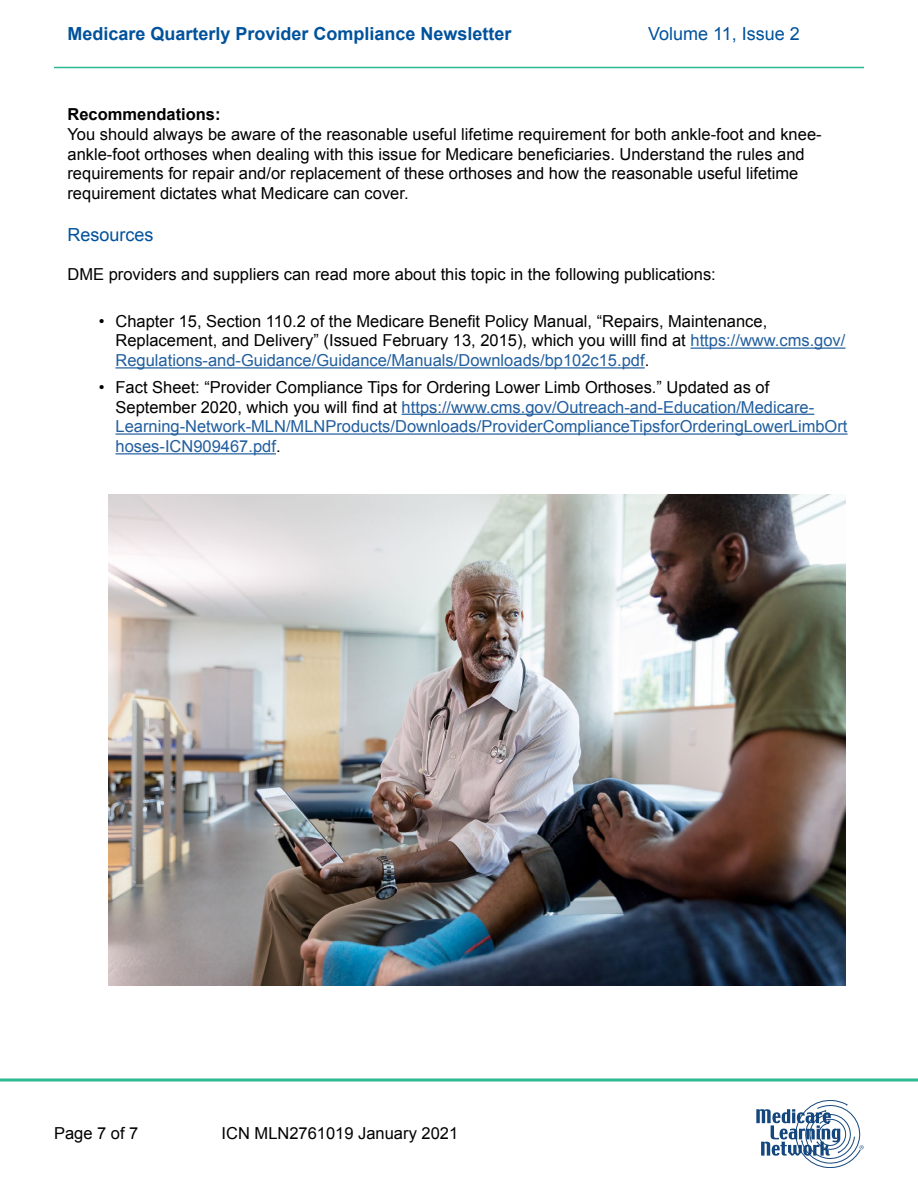
<style>
.page{position:relative;width:918px;height:1188px;background:#fff}
.page>*{position:absolute;margin:0;border:0;box-sizing:border-box;transform-origin:0 0}
.t1{font:700 18px "Arial";color:#00529c}
.t2{font:18px "Arial";color:#00529c}
.Paragraph_Text{font:16.5px/19.8px "Arial";color:#000}
.t3{font:16.5px/19.8px "Arial";color:#215e9e}
.Paragraph_Text-2{font:700 16.5px "Arial";color:#000}
.s1{color:#215e9e}
.s2{color:#000}
</style>
<div class="page">
<hr style="left:54px;top:67px;width:810px;height:1px;background:#2bb892">
<svg style="left:756px;top:1100px;width:108px;height:68px"></svg>
<svg style="left:0;top:1078px;width:918px;height:4px;background:#5fc9ad"></svg>
<hr style="left:691px;top:348px;width:154px;height:1px;background:#215e9e">
<hr style="left:116px;top:367px;width:529px;height:2px;background:#215e9e">
<hr style="left:402px;top:414px;width:412px;height:1px;background:#215e9e">
<hr style="left:116px;top:433px;width:732px;height:2px;background:#215e9e">
<hr style="left:116px;top:453px;width:160px;height:1px;background:#215e9e">
<img style="left:108px;top:494px;width:737px;height:492px">
<p class="t1" style="left:68px;top:22px;width:446px">Medicare Quarterly Provider Compliance Newsletter</p>
<p class="t2" style="left:648px;top:22px;width:153px">Volume 11, Issue 2</p>
<p class="Paragraph_Text-2" style="left:68px;top:103px;width:155px">Recommendations:</p>
<p class="Paragraph_Text" style="left:68px;top:124px;width:756px">You should always be aware of the reasonable useful lifetime requirement for both ankle-foot and knee&shy;ankle-foot orthoses when dealing with this issue for Medicare beneficiaries. Understand the rules and requirements for repair and/or replacement of these orthoses and how the reasonable useful lifetime requirement dictates what Medicare can cover.</p>
<h3 class="t2" style="left:68px;top:223px;width:88px">Resources</h3>
<p class="Paragraph_Text" style="left:68px;top:265px;width:650px">DME providers and suppliers can read more about this topic in the following publications:</p>
<p class="Paragraph_Text" style="left:115px;top:311px;width:731px;text-indent:-16px">• Chapter 15, Section 110.2 of the Medicare Benefit Policy Manual, “Repairs, Maintenance,<br>Replacement, and Delivery” (Issued February 13, 2015), which you willl find at <span class="s1">https://www.cms.gov/<br>Regulations-and-Guidance/Guidance/Manuals/Downloads/bp102c15.pdf</span>.</p>
<p class="t3" style="left:115px;top:377px;width:734px;text-indent:-16px"><span class="s2">• Fact Sheet: “Provider Compliance Tips for Ordering Lower Limb Orthoses.” Updated as of September 2020, which you will find at</span> https://www.cms.gov/Outreach-and-Education/Medicare-Learning-Network-MLN/MLNProducts/Downloads/ProviderComplianceTipsforOrderingLowerLimbOrt hoses-ICN909467.pdf<span class="s2">.</span></p>
<p class="Paragraph_Text" style="left:54px;top:1124px;width:86px">Page 7 of 7</p>
<p class="Paragraph_Text" style="left:222px;top:1124px;width:238px">ICN MLN2761019 January 2021</p>
</div>
